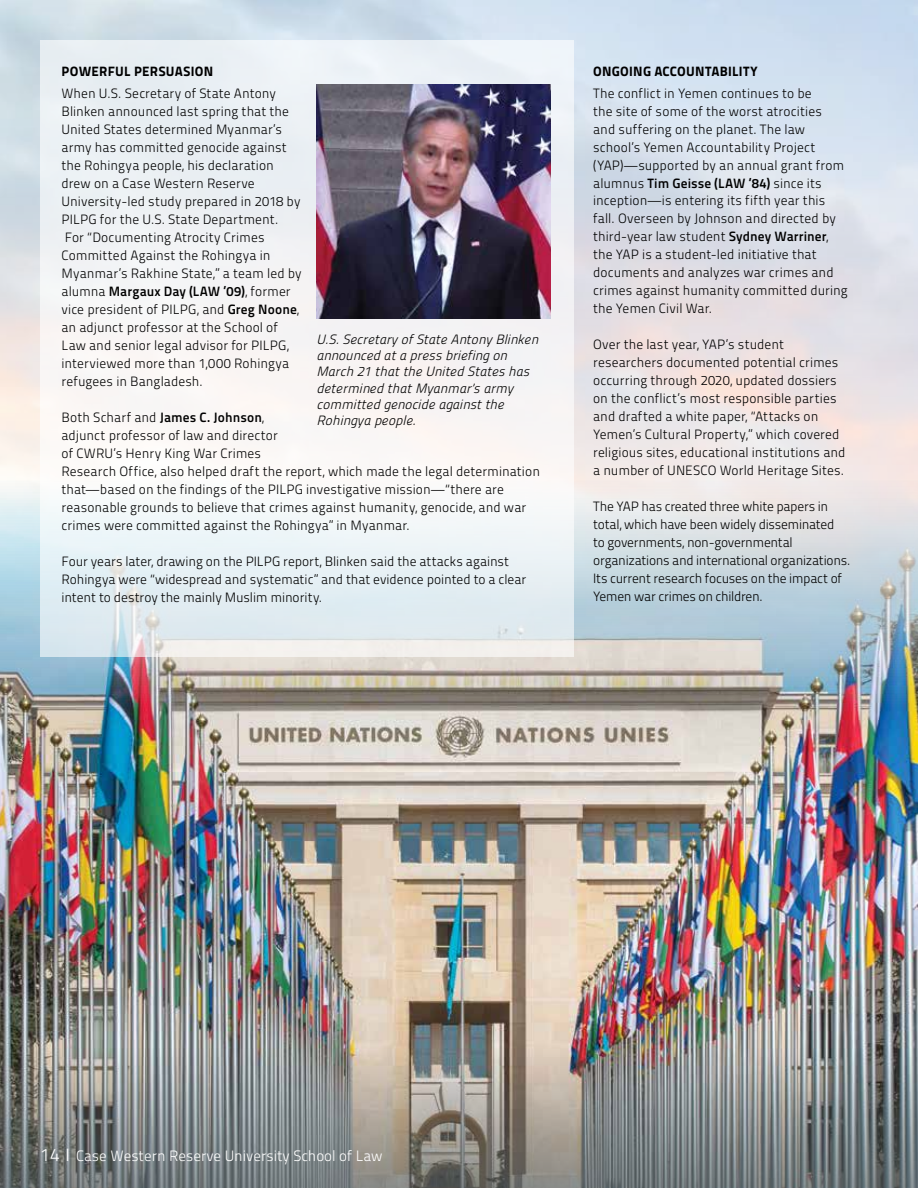
<style>
.page{position:relative;width:918px;height:1188px;background:#fff}
.page>*{position:absolute;margin:0;border:0;box-sizing:border-box;transform-origin:0 0}
.t1{font:15px "Titillium Maps 26 L 250 wt";color:#fff}
.t2{font:13.5px/18px "Titillium Maps 26 L 250 wt";letter-spacing:.005em;color:#000}
.t3{font:13.5px/18px "Titillium Maps 26 L 250 wt";letter-spacing:-.02em;color:#000}
.t4{font:13.5px/16.2px "Titillitalic 250 wt";color:#000}
.t5{font:13.5px "Titillium Maps 26 L 750 wt";letter-spacing:.005em;color:#000}
.t6{font:13.5px "Titillium Maps 26 L 999 wt";letter-spacing:.02em;color:#000}
.s1{font-family:"Titillium Maps 26 L 250 wt"}
.s2{font-family:"Titillium Maps 26 L 750 wt"}
.s3{font-size:18px}
</style>
<div class="page">
<img style="left:0;top:480px;width:918px;height:568px">
<svg style="left:0;top:1048px;width:918px;height:140px;background:#868987"></svg>
<svg style="left:40px;top:40px;width:534px;height:617px;fill:#f1f3f4"></svg>
<img style="left:316px;top:84px;width:235px;height:235px">
<svg style="left:67px;top:1149px;width:1px;height:12px"></svg>
<p class="t6" style="left:62px;top:61px;width:153px">POWERFUL PERSUASION</p>
<p class="t2" style="left:61px;top:83px;width:242px">When U.S. Secretary of State Antony Blinken announced last spring that the United States determined Myanmar’s army has committed genocide against the Rohingya people, his declaration drew on a Case Western Reserve University-led study prepared in 2018 by PILPG for the U.S. State Department.<br>For “Documenting Atrocity Crimes Committed Against the Rohingya in Myanmar’s Rakhine State,” a team led by</p>
<p class="t5" style="left:61px;top:281px;width:231px"><span class="s1">alumna</span> Margaux Day (LAW ’09)<span class="s1">, former</span></p>
<p class="t2" style="left:61px;top:299px;width:239px">vice president of PILPG, and <span class="s2">Greg Noone</span>, an adjunct professor at the School of Law and senior legal advisor for PILPG, interviewed more than 1,000 Rohingya refugees in Bangladesh.</p>
<p class="t2" style="left:61px;top:407px;width:480px">Both Scharf and <span class="s2">James C. Johnson</span>,<br>adjunct professor of law and director<br>of CWRU’s Henry King War Crimes<br>Research Office, also helped draft the report, which made the legal determination that—based on the findings of the PILPG investigative mission—“there are reasonable grounds to believe that crimes against humanity, genocide, and war crimes were committed against the Rohingya” in Myanmar.</p>
<p class="t2" style="left:61px;top:551px;width:466px">Four years later, drawing on the PILPG report, Blinken said the attacks against<br>Rohingya were “widespread and systematic” and that evidence pointed to a clear intent to destroy the mainly Muslim minority.</p>
<p class="t4" style="left:316px;top:331px;width:223px">U.S. Secretary of State Antony Blinken announced at a press briefing on<br>March 21 that the United States has determined that Myanmar’s army committed genocide against the<br>Rohingya people.</p>
<p class="t6" style="left:593px;top:61px;width:166px">ONGOING ACCOUNTABILITY</p>
<p class="t2" style="left:593px;top:83px;width:253px">The conflict in Yemen continues to be<br>the site of some of the worst atrocities and suffering on the planet. The law school’s Yemen Accountability Project (YAP)—supported by an annual grant from</p>
<p class="t5" style="left:593px;top:172px;width:230px"><span class="s1">alumnus</span> Tim Geisse (LAW ‘84) <span class="s1">since its</span></p>
<p class="t2" style="left:593px;top:191px;width:256px">inception—is entering its fifth year this fall. Overseen by Johnson and directed by third-year law student <span class="s2">Sydney Warriner</span>, the YAP is a student-led initiative that documents and analyzes war crimes and crimes against humanity committed during the Yemen Civil War.</p>
<p class="t2" style="left:593px;top:335px;width:254px">Over the last year, YAP’s student researchers documented potential crimes occurring through 2020, updated dossiers on the conflict’s most responsible parties and drafted a white paper, “Attacks on Yemen’s Cultural Property,” which covered religious sites, educational institutions and a number of UNESCO World Heritage Sites.</p>
<p class="t3" style="left:593px;top:497px;width:259px">The YAP has created three white papers in total, which have been widely disseminated<br>to governments, non-governmental organizations and international organizations.<br>Its current research focuses on the impact of Yemen war crimes on children.</p>
<p class="t1" style="left:40px;top:1145px;width:344px"><span class="s3">14</span> Case Western Reserve University School of Law</p>
</div>
